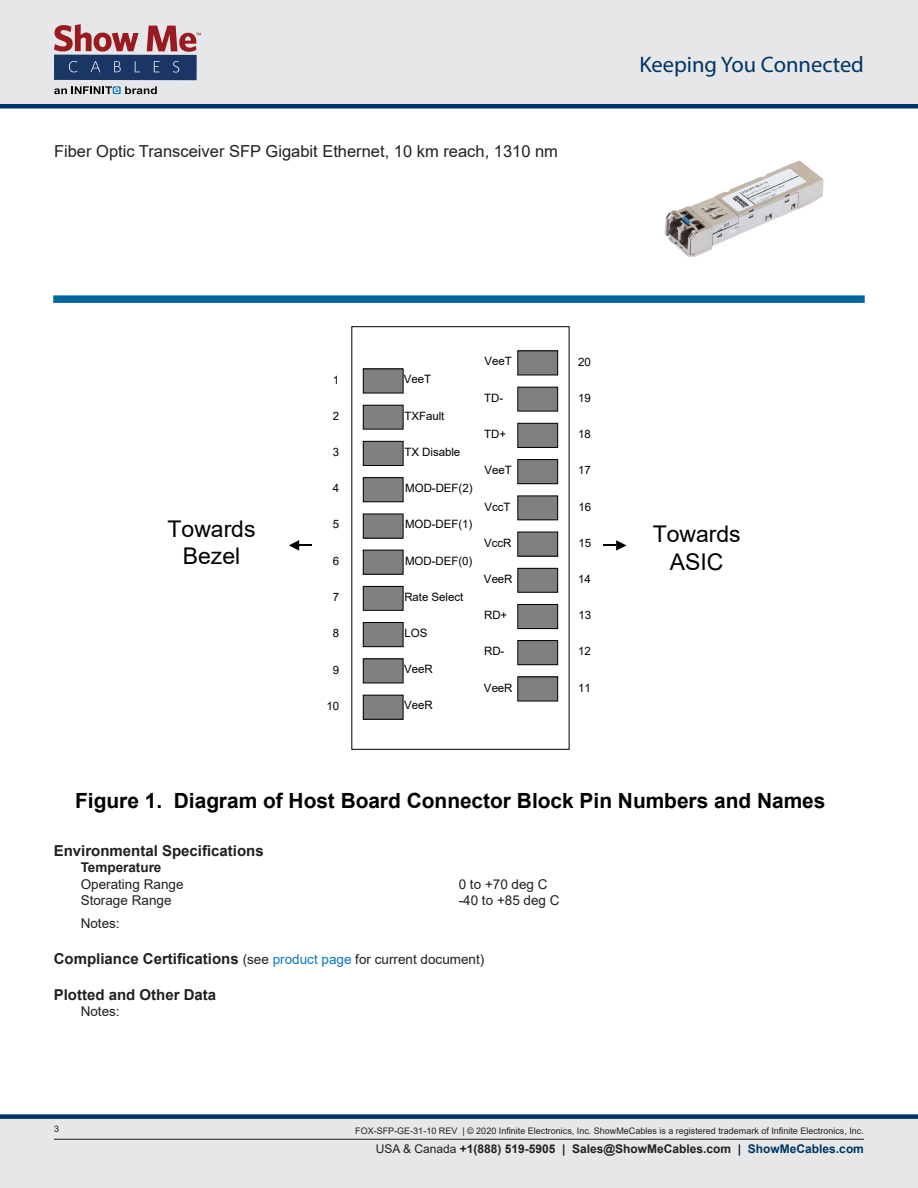
<style>
.page{position:relative;width:918px;height:1188px;background:#fff}
.page>*{position:absolute;margin:0;border:0;box-sizing:border-box;transform-origin:0 0}
.t1{font:22.95px/27.6px "Arial";letter-spacing:-.005em;color:#000;text-align:center}
.t2{font:22.5px "Myriad Pro";color:#036}
.t3{font:700 21px "Arial";letter-spacing:-.005em;color:#000}
.Web_Description_Para{font:16.5px "Arial";color:#231f20}
.Head1_for_Compliance{font:700 15px "Arial";color:#231f20}
.Head1{font:700 15px "Arial";color:#231f20}
.Specs_Para{font:13.5px "Arial";color:#231f20}
.Head2_after_Head1{font:700 13.5px "Arial";color:#231f20}
.t4{font:700 12px "Arial";color:#231f20}
.t5{font:11.55px "Arial";color:#000}
.t6{font:9px "Arial";color:#231f20}
.s1{font-weight:400;font-size:13.5px}
.s2{font-weight:400;font-size:13.5px;color:#0c77be}
.s3{font-weight:400}
.s4{color:#003562}
</style>
<div class="page">
<div style="left:0;top:1119px;width:918px;height:69px;background:#e6e7e9"></div>
<hr style="left:54px;top:1139px;width:810px;height:1px;background:#231f20">
<div style="left:0;top:1114px;width:918px;height:5px;background:#036"></div>
<div style="left:0;top:0;width:918px;height:106px;background:#e6e7e9"></div>
<div style="left:0;top:104px;width:918px;height:5px;background:#036"></div>
<div style="left:54px;top:55px;width:143px;height:25px;background:#1a3665"></div>
<svg style="left:69px;top:61px;width:8px;height:11px"></svg>
<svg style="left:91px;top:61px;width:9px;height:11px"></svg>
<svg style="left:114px;top:61px;width:7px;height:11px"></svg>
<svg style="left:135px;top:61px;width:5px;height:11px"></svg>
<svg style="left:154px;top:61px;width:6px;height:11px"></svg>
<svg style="left:173px;top:61px;width:6px;height:12px"></svg>
<svg style="left:54px;top:24px;width:85px;height:28px"></svg>
<svg style="left:113px;top:86px;width:8px;height:8px"></svg>
<svg style="left:125px;top:86px;width:32px;height:8px"></svg>
<svg style="left:54px;top:86px;width:65px;height:8px"></svg>
<svg style="left:147px;top:26px;width:54px;height:26px"></svg>
<svg style="left:53px;top:295px;width:812px;height:8px;background:#0f6ea3"></svg>
<img style="left:664px;top:160px;width:160px;height:98px">
<div style="left:351px;top:326px;width:218px;height:424px;border:1px solid #000"></div>
<div style="left:518px;top:351px;width:40px;height:24px;background:#808080"></div>
<div style="left:517px;top:350px;width:41px;height:25px;border:1px solid #000"></div>
<div style="left:518px;top:387px;width:40px;height:24px;background:#808080"></div>
<div style="left:517px;top:387px;width:41px;height:24px;border:1px solid #000"></div>
<div style="left:518px;top:423px;width:40px;height:24px;background:#808080"></div>
<div style="left:517px;top:423px;width:41px;height:25px;border:1px solid #000"></div>
<div style="left:518px;top:460px;width:40px;height:24px;background:#808080"></div>
<div style="left:517px;top:459px;width:41px;height:25px;border:1px solid #000"></div>
<div style="left:518px;top:496px;width:40px;height:24px;background:#808080"></div>
<div style="left:517px;top:496px;width:41px;height:24px;border:1px solid #000"></div>
<div style="left:518px;top:532px;width:40px;height:24px;background:#808080"></div>
<div style="left:517px;top:532px;width:41px;height:25px;border:1px solid #000"></div>
<div style="left:518px;top:568px;width:40px;height:24px;background:#808080"></div>
<div style="left:517px;top:568px;width:41px;height:25px;border:1px solid #000"></div>
<div style="left:518px;top:604px;width:40px;height:25px;background:#808080"></div>
<div style="left:517px;top:604px;width:41px;height:25px;border:1px solid #000"></div>
<div style="left:518px;top:641px;width:40px;height:24px;background:#808080"></div>
<div style="left:517px;top:640px;width:41px;height:25px;border:1px solid #000"></div>
<div style="left:518px;top:677px;width:40px;height:24px;background:#808080"></div>
<div style="left:363px;top:369px;width:40px;height:24px;background:#808080"></div>
<div style="left:363px;top:405px;width:40px;height:24px;background:#808080"></div>
<div style="left:363px;top:405px;width:41px;height:25px;border:1px solid #000"></div>
<div style="left:363px;top:441px;width:40px;height:24px;background:#808080"></div>
<div style="left:363px;top:441px;width:41px;height:25px;border:1px solid #000"></div>
<div style="left:363px;top:478px;width:40px;height:24px;background:#808080"></div>
<div style="left:363px;top:477px;width:41px;height:25px;border:1px solid #000"></div>
<div style="left:363px;top:514px;width:40px;height:24px;background:#808080"></div>
<div style="left:363px;top:550px;width:40px;height:24px;background:#808080"></div>
<div style="left:363px;top:550px;width:41px;height:25px;border:1px solid #000"></div>
<div style="left:363px;top:586px;width:40px;height:24px;background:#808080"></div>
<div style="left:363px;top:586px;width:41px;height:25px;border:1px solid #000"></div>
<div style="left:363px;top:623px;width:40px;height:24px;background:#808080"></div>
<div style="left:363px;top:622px;width:41px;height:25px;border:1px solid #000"></div>
<div style="left:363px;top:659px;width:40px;height:24px;background:#808080"></div>
<div style="left:363px;top:658px;width:41px;height:25px;border:1px solid #000"></div>
<div style="left:363px;top:695px;width:40px;height:24px;background:#808080"></div>
<div style="left:363px;top:695px;width:41px;height:25px;border:1px solid #000"></div>
<svg style="left:604px;top:540px;width:23px;height:11px"></svg>
<svg style="left:289px;top:540px;width:23px;height:11px"></svg>
<h1 class="Web_Description_Para" style="left:54px;top:140px;width:506px">Fiber Optic Transceiver SFP Gigabit Ethernet, 10 km reach, 1310 nm</h1>
<h2 class="t2" style="left:639px;top:51px;width:226px">Keeping You Connected</h2>
<p class="t1" style="left:168px;top:515px;width:90px">Towards<br>Bezel</p>
<p class="t5" style="left:333px;top:372px;width:8px">1</p>
<p class="t5" style="left:333px;top:408px;width:8px">2</p>
<p class="t5" style="left:333px;top:444px;width:8px">3</p>
<p class="t5" style="left:333px;top:480px;width:8px">4</p>
<p class="t5" style="left:333px;top:516px;width:8px">5</p>
<p class="t5" style="left:333px;top:553px;width:8px">6</p>
<p class="t5" style="left:333px;top:589px;width:8px">7</p>
<p class="t5" style="left:333px;top:625px;width:8px">8</p>
<p class="t5" style="left:333px;top:661px;width:8px">9</p>
<p class="t5" style="left:326px;top:698px;width:14px">10</p>
<p class="t5" style="left:404px;top:371px;width:29px">VeeT</p>
<p class="t5" style="left:404px;top:408px;width:42px">TXFault</p>
<p class="t5" style="left:404px;top:444px;width:57px">TX Disable</p>
<p class="t5" style="left:405px;top:480px;width:69px">MOD-DEF(2)</p>
<p class="t5" style="left:405px;top:516px;width:69px">MOD-DEF(1)</p>
<p class="t5" style="left:405px;top:553px;width:69px">MOD-DEF(0)</p>
<p class="t5" style="left:404px;top:589px;width:60px">Rate Select</p>
<p class="t5" style="left:404px;top:625px;width:25px">LOS</p>
<p class="t5" style="left:404px;top:661px;width:30px">VeeR</p>
<p class="t5" style="left:404px;top:697px;width:30px">VeeR</p>
<p class="t5" style="left:485px;top:353px;width:29px">VeeT</p>
<p class="t5" style="left:484px;top:390px;width:21px">TD-</p>
<p class="t5" style="left:484px;top:426px;width:24px">TD+</p>
<p class="t5" style="left:485px;top:462px;width:29px">VeeT</p>
<p class="t5" style="left:485px;top:499px;width:27px">VccT</p>
<p class="t5" style="left:484px;top:535px;width:29px">VccR</p>
<p class="t5" style="left:484px;top:571px;width:30px">VeeR</p>
<p class="t5" style="left:484px;top:607px;width:25px">RD+</p>
<p class="t5" style="left:484px;top:643px;width:22px">RD-</p>
<p class="t5" style="left:484px;top:680px;width:30px">VeeR</p>
<p class="t5" style="left:578px;top:353px;width:14px">20</p>
<p class="t5" style="left:578px;top:390px;width:14px">19</p>
<p class="t5" style="left:578px;top:426px;width:14px">18</p>
<p class="t5" style="left:578px;top:462px;width:14px">17</p>
<p class="t5" style="left:578px;top:499px;width:14px">16</p>
<p class="t5" style="left:578px;top:535px;width:14px">15</p>
<p class="t5" style="left:578px;top:571px;width:14px">14</p>
<p class="t5" style="left:578px;top:607px;width:14px">13</p>
<p class="t5" style="left:578px;top:643px;width:14px">12</p>
<p class="t5" style="left:578px;top:680px;width:14px">11</p>
<p class="t1" style="left:653px;top:520px;width:89px">Towards<br>ASIC</p>
<p class="t3" style="left:75px;top:786px;width:752px">Figure 1. Diagram of Host Board Connector Block Pin Numbers and Names</p>
<p class="Head1" style="left:54px;top:840px;width:212px">Environmental Specifications</p>
<p class="Head2_after_Head1" style="left:81px;top:858px;width:82px">Temperature</p>
<p class="Specs_Para" style="left:81px;top:875px;width:104px">Operating Range</p>
<p class="Specs_Para" style="left:459px;top:875px;width:90px">0 to +70 deg C</p>
<p class="Specs_Para" style="left:81px;top:891px;width:92px">Storage Range</p>
<p class="Specs_Para" style="left:459px;top:891px;width:102px">-40 to +85 deg C</p>
<p class="Specs_Para" style="left:81px;top:914px;width:41px">Notes:</p>
<p class="Head1_for_Compliance" style="left:54px;top:948px;width:432px">Compliance Certifications <span class="s1">(see</span> <span class="s2">product page</span> <span class="s1">for current document)</span></p>
<p class="Head1_for_Compliance" style="left:54px;top:984px;width:164px">Plotted and Other Data</p>
<p class="Specs_Para" style="left:81px;top:1002px;width:41px">Notes:</p>
<p class="t6" style="left:54px;top:1123px;width:7px">3</p>
<p class="t6" style="left:355px;top:1125px;width:510px">FOX-SFP-GE-31-10 REV | © 2020 Infinite Electronics, Inc. ShowMeCables is a registered trademark of Infinite Electronics, Inc.</p>
<p class="t4" style="left:376px;top:1140px;width:490px"><span class="s3">USA &amp; Canada</span> +1(888) 519-5905 | Sales@ShowMeCables.com | <span class="s4">ShowMeCables.com</span></p>
</div>
